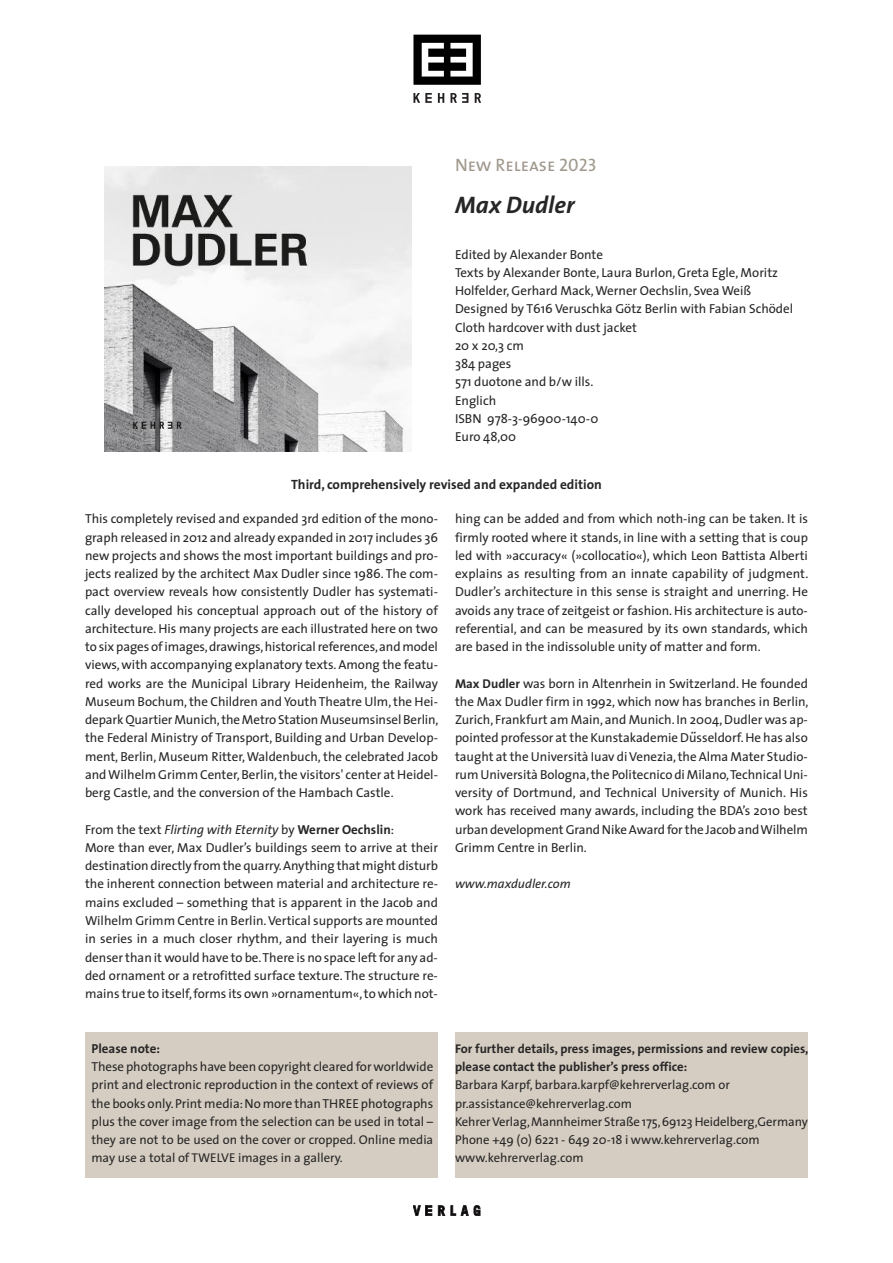
<style>
.page{position:relative;width:893px;height:1263px;background:#fff}
.page>*{position:absolute;margin:0;border:0;box-sizing:border-box;transform-origin:0 0}
.t1{font:italic 700 24px "The Sans";color:#272627}
.t2{font:18px "The Sans Caps";color:#a0988c}
.t3{font:700 13.5px "The Sans";color:#272627}
.t4{font:13.05px/18.3px "The Sans";color:#272627;text-align:justify}
.t5{font:700 13.05px "The Sans";color:#272627}
.t6{font:12.75px/18.3px "The Sans";color:#272627}
.t7{font:700 12.75px/18.3px "The Sans";color:#272627}
.t8{font:italic 12.75px "The Sans";color:#272627}
.s1{font-style:italic}
.s2{font-weight:700}
.s3{font-weight:700;font-size:12.75px}
.s4{font-family:"Menlo";font-weight:700;font-style:italic}
.s5{font-size:12.75px}
</style>
<div class="page">
<svg style="left:475px;top:93px;width:6px;height:10px"></svg>
<svg style="left:413px;top:93px;width:19px;height:10px"></svg>
<svg style="left:438px;top:93px;width:6px;height:10px"></svg>
<svg style="left:450px;top:93px;width:18px;height:10px"></svg>
<svg style="left:413px;top:35px;width:68px;height:50px"></svg>
<svg style="left:438px;top:1205px;width:7px;height:11px"></svg>
<svg style="left:451px;top:1205px;width:29px;height:11px"></svg>
<svg style="left:413px;top:1205px;width:19px;height:11px"></svg>
<div style="left:85px;top:1033px;width:353px;height:145px;background:#d5cdc1"></div>
<div style="left:455px;top:1032px;width:353px;height:146px;background:#d5cdc1"></div>
<img style="left:104px;top:167px;width:307px;height:284px">
<h2 class="t2" style="left:455px;top:159px;width:143px">New Release 2023</h2>
<h1 class="t1" style="left:455px;top:195px;width:121px">Max Dudler</h1>
<p class="t4" style="left:455px;top:246px;width:340px;text-align:left">Edited by Alexander Bonte<br>Texts by Alexander Bonte, Laura Burlon, Greta Egle, Moritz<br>Holfelder, Gerhard Mack,Werner Oechslin, Svea Weiß<br>Designed by T616 Veruschka Götz Berlin with Fabian Schödel<br>Cloth hardcover with dust jacket<br>20 x 20,3 cm<br>384 pages<br>571 duotone and b/w ills.<br>Englich<br>ISBN 978-3-96900-140-0<br>Euro 48,00</p>
<p class="t3" style="left:291px;top:479px;width:312px">Third, comprehensively revised and expanded edition</p>
<p class="t4" style="left:85px;top:511px;width:355px">This completely revised and expanded 3rd edition of the mono&shy;graph released in 2012 and already expanded in 2017 includes 36 new projects and shows the most important buildings and pro&shy;jects realized by the architect Max Dudler since 1986. The com&shy;pact overview reveals how consistently Dudler has systemati&shy;cally developed his conceptual approach out of the history of architecture.His many projects are each illustrated here on two to six pages ofimages,drawings,historicalreferences,andmodel views,with accompanying explanatory texts.Among the featu&shy;red works are the Municipal Library Heidenheim, the Railway Museum Bochum,the Children and YouthTheatre Ulm,the Hei&shy;depark QuartierMunich,theMetro StationMuseumsinsel Berlin, the Federal Ministry of Transport, Building and Urban Develop&shy;ment, Berlin, Museum Ritter,Waldenbuch, the celebrated Jacob andWilhelm Grimm Center,Berlin,the visitors' center at Heidel&shy;berg Castle, and the conversion of the Hambach Castle.</p>
<p class="t4" style="left:85px;top:821px;width:354px;text-align:left">From the text <span class="s1">Flirting with Eternity</span> by <span class="s2">Werner Oechslin</span>:<br>More than ever, Max Dudler’s buildings seem to arrive at their destinationdirectly from the quarry.Anything that might disturb the inherent connection between material and architecture re&shy;mains excluded – something that is apparent in the Jacob and Wilhelm Grimm Centre in Berlin.Vertical supports are mounted in series in a much closer rhythm, and their layering is much denser than it would have to be.There is no space left for any ad&shy;ded ornament or a retrofitted surface texture. The structure re&shy;mains true to itself,forms its own »ornamentum«,towhich not-</p>
<p class="t4" style="left:455px;top:511px;width:355px">hing can be added and from which noth-ing can be taken. It is firmly rooted where it stands, in line with a setting that is coup led with »accuracy« (»collocatio«), which Leon Battista Alberti explains as resulting from an innate capability of judgment.<br>Dudler’s architecture in this sense is straight and unerring. He avoids any trace of zeitgeist or fashion. His architecture is auto&shy;referential, and can be measured by its own standards, which are based in the indissoluble unity of matter and form.</p>
<p class="t4" style="left:455px;top:675px;width:355px"><span class="s3">Max Dudler</span> was born in Altenrhein in Switzerland. He founded the Max Dudler firm in 1992, which now has branches in Berlin, Zurich, Frankfurt am Main,and Munich. In 2004,Dudler was ap&shy;pointed professor at the Kunstakademie D<span class="s4">̈</span>usseldorf.He has also taught at the Università Iuav diVenezia,the Alma Mater Studio&shy;rum Università Bologna,the Politecnico di Milano,TechnicalUni&shy;versity of Dortmund, and Technical University of Munich. His work has received many awards, including the BDA’s 2010 best urbandevelopment Grand NikeAward for the Jacob andWilhelm Grimm Centre in Berlin.</p>
<p class="t8" style="left:455px;top:879px;width:117px">www.maxdudler.com</p>
<p class="t5" style="left:91px;top:1043px;width:70px">Please note:</p>
<p class="t4" style="left:91px;top:1059px;width:343px">These photographs have been copyright cleared forworldwide print and electronic reproduction in the context of reviews of the books only.Print media:No more thanTHREE photographs plus the cover image from the selection can be used in total <span class="s5">–</span></p>
<p class="t6" style="left:91px;top:1132px;width:343px">they are not to be used on the cover or cropped. Online media may use a total of TWELVE images in a gallery.</p>
<p class="t7" style="left:455px;top:1040px;width:355px">For further details, press images, permissions and review copies, please contact the publisher’s press office:</p>
<p class="t6" style="left:455px;top:1077px;width:354px">Barbara Karpf, barbara.karpf@kehrerverlag.com or pr.assistance@kehrerverlag.com<br>KehrerVerlag,Mannheimer Straße 175,69123Heidelberg,Germany Phone +49 (0) 6221 - 649 20-18 i www.kehrerverlag.com www.kehrerverlag.com</p>
</div>
